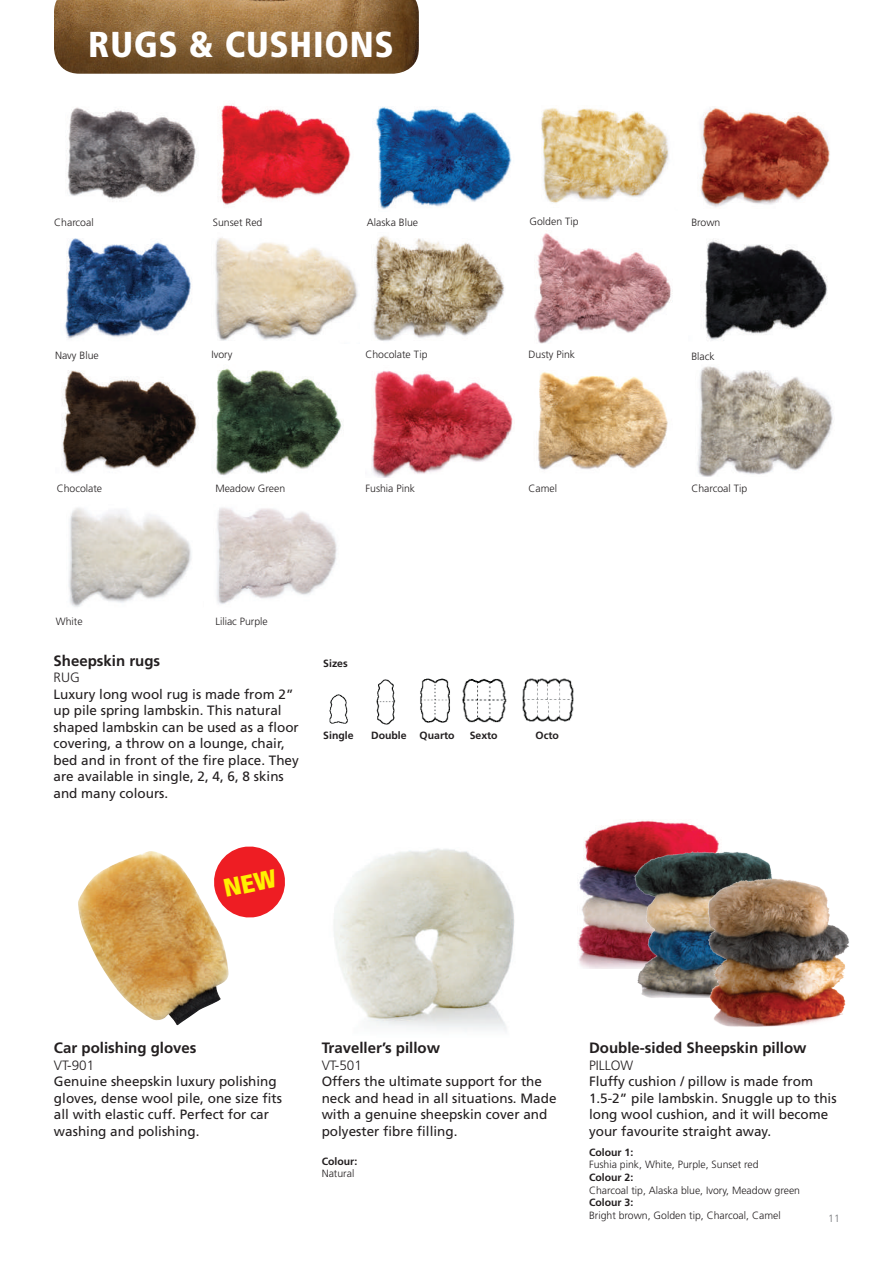
<style>
.page{position:relative;width:893px;height:1263px;background:#fff}
.page>*{position:absolute;margin:0;border:0;box-sizing:border-box;transform-origin:0 0}
.t1{font:900 condensed 36px "Frutiger LT Std";letter-spacing:.02em;color:#fff}
.t2{font:700 15px "Frutiger LT Std";color:#231f20}
.t3{font:13.5px/16.5px "Frutiger LT Std";color:#231f20}
.t4{font:300 13.5px "Frutiger LT Std";color:#231f20}
.t5{font:300 10.5px "Frutiger LT Std";color:#231f20}
.t6{font:700 10.5px "Frutiger LT Std";color:#231f20}
.t7{font:300 10.5px "Frutiger LT Std";color:#76787b}
</style>
<div class="page">
<img style="left:334px;top:848px;width:181px;height:183px">
<img style="left:54px;top:0;width:365px;height:74px">
<img style="left:329px;top:694px;width:19px;height:30px">
<img style="left:376px;top:679px;width:20px;height:46px">
<img style="left:420px;top:678px;width:30px;height:45px">
<img style="left:462px;top:678px;width:45px;height:45px">
<img style="left:522px;top:678px;width:52px;height:44px">
<img style="left:376px;top:107px;width:136px;height:102px">
<img style="left:62px;top:370px;width:136px;height:104px">
<img style="left:705px;top:240px;width:123px;height:101px">
<img style="left:534px;top:233px;width:139px;height:110px">
<img style="left:220px;top:104px;width:131px;height:102px">
<img style="left:700px;top:108px;width:130px;height:99px">
<img style="left:371px;top:371px;width:142px;height:106px">
<img style="left:68px;top:508px;width:124px;height:99px">
<img style="left:538px;top:372px;width:130px;height:98px">
<img style="left:541px;top:108px;width:128px;height:95px">
<img style="left:697px;top:366px;width:136px;height:111px">
<img style="left:215px;top:238px;width:143px;height:103px">
<img style="left:67px;top:107px;width:130px;height:95px">
<img style="left:217px;top:507px;width:120px;height:97px">
<img style="left:373px;top:236px;width:132px;height:105px">
<img style="left:216px;top:368px;width:126px;height:108px">
<img style="left:577px;top:820px;width:142px;height:148px">
<img style="left:627px;top:844px;width:143px;height:154px">
<img style="left:691px;top:867px;width:158px;height:160px">
<img style="left:78px;top:851px;width:151px;height:174px">
<img style="left:65px;top:238px;width:127px;height:101px">
<svg style="left:211px;top:846px;width:74px;height:75px"></svg>
<h1 class="t1" style="left:88px;top:23px;width:307px">RUGS &amp; CUSHIONS</h1>
<p class="t5" style="left:54px;top:217px;width:41px">Charcoal</p>
<p class="t5" style="left:529px;top:215px;width:51px">Golden Tip</p>
<p class="t5" style="left:213px;top:217px;width:51px">Sunset Red</p>
<p class="t5" style="left:691px;top:217px;width:30px">Brown</p>
<p class="t5" style="left:367px;top:217px;width:53px">Alaska Blue</p>
<p class="t5" style="left:55px;top:349px;width:45px">Navy Blue</p>
<p class="t5" style="left:211px;top:349px;width:22px">Ivory</p>
<p class="t5" style="left:365px;top:349px;width:64px">Chocolate Tip</p>
<p class="t5" style="left:528px;top:348px;width:48px">Dusty Pink</p>
<p class="t5" style="left:691px;top:350px;width:25px">Black</p>
<p class="t5" style="left:528px;top:482px;width:30px">Camel</p>
<p class="t5" style="left:57px;top:482px;width:47px">Chocolate</p>
<p class="t5" style="left:691px;top:482px;width:58px">Charcoal Tip</p>
<p class="t5" style="left:366px;top:482px;width:51px">Fushia Pink</p>
<p class="t5" style="left:215px;top:482px;width:71px">Meadow Green</p>
<p class="t5" style="left:56px;top:616px;width:28px">White</p>
<p class="t5" style="left:215px;top:616px;width:54px">Liliac Purple</p>
<p class="t2" style="left:53px;top:651px;width:108px">Sheepskin rugs</p>
<p class="t4" style="left:53px;top:670px;width:28px">RUG</p>
<p class="t3" style="left:53px;top:686px;width:247px">Luxury long wool rug is made from 2” up pile spring lambskin. This natural shaped lambskin can be used as a floor covering, a throw on a lounge, chair, bed and in front of the fire place. They are available in single, 2, 4, 6, 8 skins and many colours.</p>
<p class="t6" style="left:323px;top:657px;width:26px">Sizes</p>
<p class="t6" style="left:323px;top:730px;width:32px">Single</p>
<p class="t6" style="left:371px;top:730px;width:85px">Double Quarto</p>
<p class="t6" style="left:470px;top:730px;width:30px">Sexto</p>
<p class="t6" style="left:536px;top:730px;width:25px">Octo</p>
<p class="t2" style="left:54px;top:1039px;width:144px">Car polishing gloves</p>
<p class="t4" style="left:54px;top:1057px;width:42px">VT-901</p>
<p class="t3" style="left:54px;top:1073px;width:230px">Genuine sheepskin luxury polishing gloves, dense wool pile, one size fits all with elastic cuff. Perfect for car washing and polishing.</p>
<p class="t2" style="left:322px;top:1039px;width:120px">Traveller’s pillow</p>
<p class="t4" style="left:322px;top:1057px;width:42px">VT-501</p>
<p class="t3" style="left:322px;top:1073px;width:236px">Offers the ultimate support for the neck and head in all situations. Made with a genuine sheepskin cover and polyester fibre filling.</p>
<p class="t6" style="left:322px;top:1155px;width:37px">Colour:</p>
<p class="t5" style="left:322px;top:1168px;width:34px">Natural</p>
<p class="t2" style="left:589px;top:1039px;width:219px">Double-sided Sheepskin pillow</p>
<p class="t4" style="left:589px;top:1057px;width:46px">PILLOW</p>
<p class="t3" style="left:589px;top:1073px;width:249px">Fluffy cushion / pillow is made from 1.5-2” pile lambskin. Snuggle up to this long wool cushion, and it will become your favourite straight away.</p>
<p class="t6" style="left:589px;top:1146px;width:46px">Colour 1:</p>
<p class="t5" style="left:589px;top:1159px;width:171px">Fushia pink, White, Purple, Sunset red</p>
<p class="t6" style="left:589px;top:1171px;width:46px">Colour 2:</p>
<p class="t5" style="left:589px;top:1184px;width:213px">Charcoal tip, Alaska blue, Ivory, Meadow green</p>
<p class="t6" style="left:589px;top:1196px;width:46px">Colour 3:</p>
<p class="t5" style="left:589px;top:1209px;width:193px">Bright brown, Golden tip, Charcoal, Camel</p>
<p class="t7" style="left:828px;top:1212px;width:13px">11</p>
</div>
